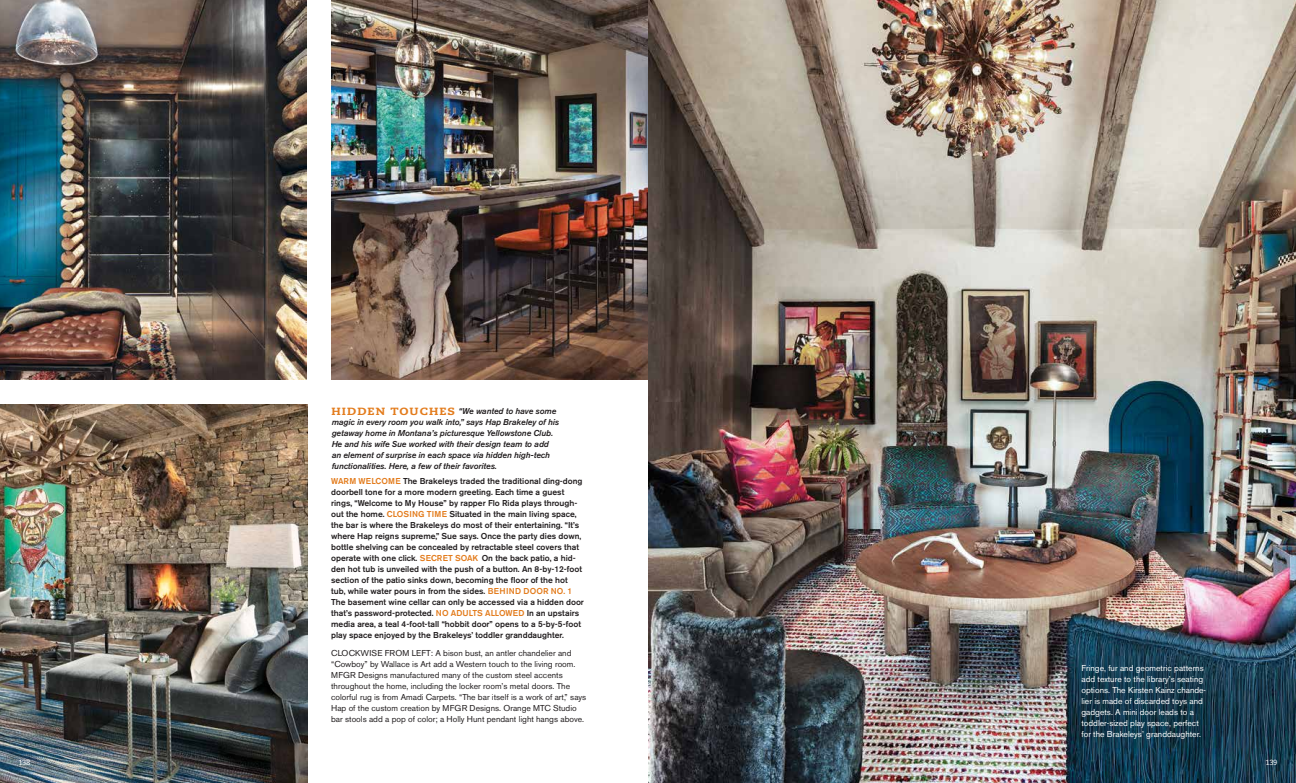
<style>
.page{position:relative;width:1296px;height:783px;background:#fff}
.page>*{position:absolute;margin:0;border:0;box-sizing:border-box;transform-origin:0 0}
.t1{font:800 10.4px "Caecilia";letter-spacing:.09em;color:#e37c1d;scale:1.15 1}
.t2{font:500 8.5px/11px "Akzidenz Grotesk BE";color:#231f20}
.t3{font:8.5px/11px "Akzidenz Grotesk BE";color:#231f20}
.t4{font:italic 500 8.5px/11px "Akzidenz Grotesk BE";letter-spacing:-.005em;color:#231f20}
.t5{font:8.5px/11px "Akzidenz Grotesk BE";color:#fff}
.t6{font:7.5px "Caecilia";letter-spacing:-.035em;color:#fff}
.s1{color:#e37c1d}
</style>
<div class="page">
<img style="left:648px;top:0;width:648px;height:783px">
<img style="left:0;top:404px;width:307px;height:379px">
<img style="left:0;top:0;width:307px;height:380px">
<img style="left:331px;top:0;width:316px;height:380px">
<p class="t4" style="left:332px;top:405px;width:229px;text-indent:127px">“We wanted to have some magic in every room you walk into,” says Hap Brakeley of his getaway home in Montana’s picturesque Yellowstone Club.<br>He and his wife Sue worked with their design team to add an element of surprise in each space via hidden high-tech functionalities. Here, a few of their favorites.</p>
<p class="t2" style="left:331px;top:475px;width:254px"><span class="s1">WARM WELCOME</span> The Brakeleys traded the traditional ding-dong doorbell tone for a more modern greeting. Each time a guest rings, “Welcome to My House” by rapper Flo Rida plays through&shy;out the home. <span class="s1">CLOSING TIME</span> Situated in the main living space, the bar is where the Brakeleys do most of their entertaining. “It’s where Hap reigns supreme,” Sue says. Once the party dies down, bottle shelving can be concealed by retractable steel covers that operate with one click. <span class="s1">SECRET SOAK</span> On the back patio, a hid&shy;den hot tub is unveiled with the push of a button. An 8-by-12-foot section of the patio sinks down, becoming the floor of the hot tub, while water pours in from the sides. <span class="s1">BEHIND DOOR NO. 1<br></span>The basement wine cellar can only be accessed via a hidden door that’s password-protected. <span class="s1">NO ADULTS ALLOWED</span> In an upstairs media area, a teal 4-foot-tall “hobbit door” opens to a 5-by-5-foot play space enjoyed by the Brakeleys’ toddler granddaughter.</p>
<p class="t1" style="left:331px;top:405px;width:109px">HIDDEN TOUCHES</p>
<p class="t3" style="left:331px;top:648px;width:257px">CLOCKWISE FROM LEFT: A bison bust, an antler chandelier and “Cowboy” by Wallace is Art add a Western touch to the living room.<br>MFGR Designs manufactured many of the custom steel accents throughout the home, including the locker room’s metal doors. The colorful rug is from Amadi Carpets. “The bar itself is a work of art,” says Hap of the custom creation by MFGR Designs. Orange MTC Studio bar stools add a pop of color; a Holly Hunt pendant light hangs above.</p>
<p class="t5" style="left:1081px;top:663px;width:126px">Fringe, fur and geometric patterns add texture to the library’s seating options. The Kirsten Kainz chande&shy;lier is made of discarded toys and gadgets. A mini door leads to a toddler-sized play space, perfect for the Brakeleys’ granddaughter.</p>
<p class="t6" style="left:18px;top:758px;width:13px">138</p>
<p class="t6" style="left:1266px;top:758px;width:13px">139</p>
</div>
